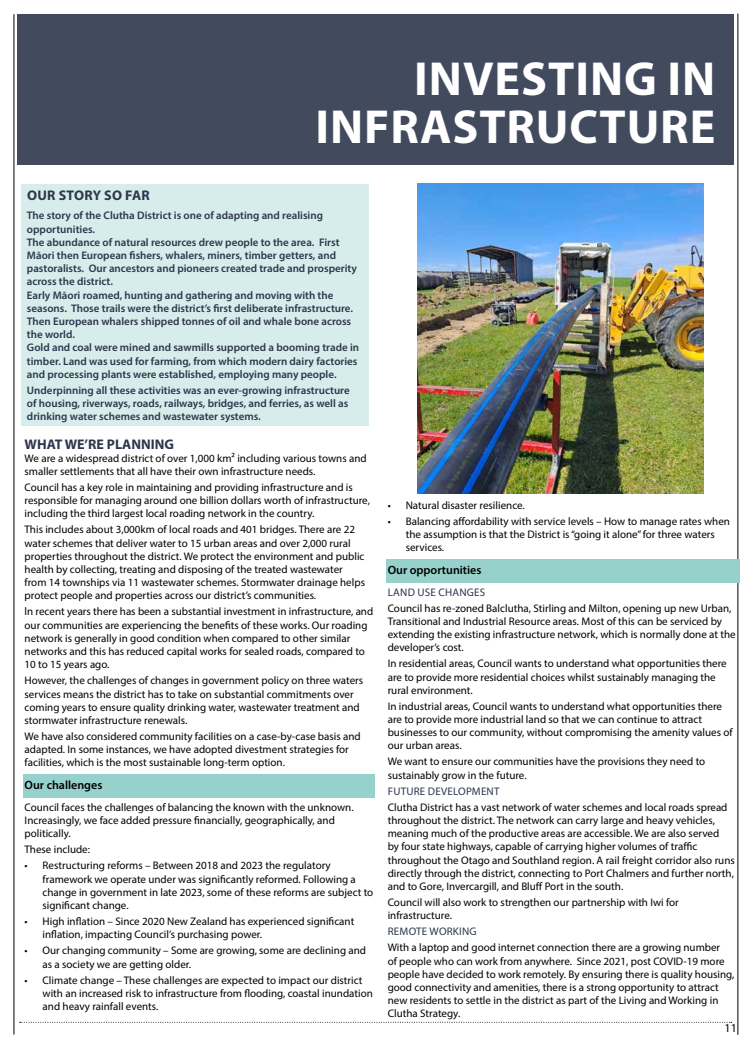
<style>
.page{position:relative;width:752px;height:1049px;background:#fff}
.page>*{position:absolute;margin:0;border:0;box-sizing:border-box;transform-origin:0 0}
.t1{font:700 48px/48px "Myriad Pro";letter-spacing:.02em;color:#fff;text-align:right}
.t2{font:700 14px "Myriad Pro";color:#2d364c}
.t3{font:700 14px "Myriad Pro";letter-spacing:.02em;color:#2d364c}
.t4{font:600 12px "Myriad Pro";color:#000}
.t5{font:12px "Myriad Pro";color:#000}
.t6{font:11px/13.2px "Myriad Pro";color:#000}
.t7{font:600 11px/13.2px "Myriad Pro";color:#2d364c}
.t8{font:11px "Myriad Pro";letter-spacing:.02em;color:#2d364c}
</style>
<div class="page">
<svg style="left:20px;top:1022px;width:711px;height:1px"></svg>
<hr style="left:14px;top:14px;width:1px;height:1020px;background:#000">
<hr style="left:737px;top:14px;width:1px;height:1021px;background:#000">
<div style="left:17px;top:14px;width:716px;height:150px;background:#424a5e"></div>
<div style="left:21px;top:184px;width:348px;height:242px;background:#d6edeb"></div>
<div style="left:23px;top:774px;width:352px;height:24px;background:#97d1cb"></div>
<div style="left:386px;top:559px;width:353px;height:24px;background:#97d1cb"></div>
<img style="left:417px;top:184px;width:285px;height:310px">
<h1 class="t1" style="left:315px;top:53px;width:401px">INVESTING IN<br>INFRASTRUCTURE</h1>
<p class="t3" style="left:27px;top:187px;width:124px">OUR STORY SO FAR</p>
<p class="t7" style="left:27px;top:209px;width:333px">The story of the Clutha District is one of adapting and realising opportunities.<br>The abundance of natural resources drew people to the area. First Māori then European fishers, whalers, miners, timber getters, and pastoralists. Our ancestors and pioneers created trade and prosperity across the district.<br>Early Māori roamed, hunting and gathering and moving with the seasons. Those trails were the district’s first deliberate infrastructure.<br>Then European whalers shipped tonnes of oil and whale bone across the world.<br>Gold and coal were mined and sawmills supported a booming trade in timber. Land was used for farming, from which modern dairy factories and processing plants were established, employing many people.</p>
<p class="t7" style="left:27px;top:383px;width:324px">Underpinning all these activities was an ever-growing infrastructure of housing, riverways, roads, railways, bridges, and ferries, as well as drinking water schemes and wastewater systems.</p>
<p class="t2" style="left:25px;top:435px;width:151px">WHAT WE’RE PLANNING</p>
<p class="t6" style="left:25px;top:451px;width:343px">We are a widespread district of over 1,000 km² including various towns and smaller settlements that all have their own infrastructure needs.</p>
<p class="t6" style="left:25px;top:480px;width:347px">Council has a key role in maintaining and providing infrastructure and is responsible for managing around one billion dollars worth of infrastructure, including the third largest local roading network in the country.</p>
<p class="t6" style="left:25px;top:523px;width:342px">This includes about 3,000km of local roads and 401 bridges. There are 22 water schemes that deliver water to 15 urban areas and over 2,000 rural properties throughout the district. We protect the environment and public health by collecting, treating and disposing of the treated wastewater from 14 townships via 11 wastewater schemes. Stormwater drainage helps protect people and properties across our district’s communities.</p>
<p class="t6" style="left:25px;top:605px;width:350px">ln recent years there has been a substantial investment in infrastructure, and our communities are experiencing the benefits of these works. Our roading network is generally in good condition when compared to other similar networks and this has reduced capital works for sealed roads, compared to 10 to 15 years ago.</p>
<p class="t6" style="left:25px;top:674px;width:340px">However, the challenges of changes in government policy on three waters services means the district has to take on substantial commitments over coming years to ensure quality drinking water, wastewater treatment and stormwater infrastructure renewals.</p>
<p class="t6" style="left:25px;top:729px;width:337px">We have also considered community facilities on a case-by-case basis and adapted. In some instances, we have adopted divestment strategies for facilities, which is the most sustainable long-term option.</p>
<p class="t4" style="left:25px;top:777px;width:79px">Our challenges</p>
<p class="t6" style="left:25px;top:800px;width:330px">Council faces the challenges of balancing the known with the unknown.<br>Increasingly, we face added pressure financially, geographically, and politically.</p>
<p class="t6" style="left:25px;top:843px;width:67px">These include:</p>
<p class="t6" style="left:43px;top:859px;width:332px;text-indent:-18px">• Restructuring reforms – Between 2018 and 2023 the regulatory framework we operate under was significantly reformed. Following a change in government in late 2023, some of these reforms are subject to significant change.</p>
<p class="t6" style="left:43px;top:914px;width:313px;text-indent:-18px">• High inflation – Since 2020 New Zealand has experienced significant inflation, impacting Council’s purchasing power.</p>
<p class="t6" style="left:43px;top:944px;width:325px;text-indent:-18px">• Our changing community – Some are growing, some are declining and as a society we are getting older.</p>
<p class="t6" style="left:43px;top:973px;width:331px;text-indent:-18px">• Climate change – These challenges are expected to impact our district with an increased risk to infrastructure from flooding, coastal inundation and heavy rainfall events.</p>
<p class="t6" style="left:387px;top:498px;width:139px">• Natural disaster resilience.</p>
<p class="t6" style="left:405px;top:514px;width:325px;text-indent:-18px">• Balancing affordability with service levels – How to manage rates when the assumption is that the District is “going it alone” for three waters services.</p>
<p class="t4" style="left:387px;top:562px;width:95px">Our opportunities</p>
<p class="t8" style="left:387px;top:585px;width:99px">LAND USE CHANGES</p>
<p class="t6" style="left:387px;top:601px;width:349px">Council has re-zoned Balclutha, Stirling and Milton, opening up new Urban, Transitional and Industrial Resource areas. Most of this can be serviced by extending the existing infrastructure network, which is normally done at the developer’s cost.</p>
<p class="t6" style="left:387px;top:657px;width:340px">In residential areas, Council wants to understand what opportunities there are to provide more residential choices whilst sustainably managing the rural environment.</p>
<p class="t6" style="left:387px;top:699px;width:346px">In industrial areas, Council wants to understand what opportunities there are to provide more industrial land so that we can continue to attract businesses to our community, without compromising the amenity values of our urban areas.</p>
<p class="t6" style="left:387px;top:755px;width:319px">We want to ensure our communities have the provisions they need to sustainably grow in the future.</p>
<p class="t8" style="left:387px;top:784px;width:113px">FUTURE DEVELOPMENT</p>
<p class="t6" style="left:387px;top:800px;width:348px">Clutha District has a vast network of water schemes and local roads spread throughout the district. The network can carry large and heavy vehicles, meaning much of the productive areas are accessible. We are also served<br>by four state highways, capable of carrying higher volumes of traffic throughout the Otago and Southland region. A rail freight corridor also runs directly through the district, connecting to Port Chalmers and further north, and to Gore, Invercargill, and Bluff Port in the south.</p>
<p class="t6" style="left:387px;top:895px;width:292px">Council will also work to strengthen our partnership with Iwi for infrastructure.</p>
<p class="t8" style="left:387px;top:925px;width:90px">REMOTE WORKING</p>
<p class="t6" style="left:387px;top:941px;width:348px">With a laptop and good internet connection there are a growing number<br>of people who can work from anywhere. Since 2021, post COVID-19 more people have decided to work remotely. By ensuring there is quality housing, good connectivity and amenities, there is a strong opportunity to attract new residents to settle in the district as part of the Living and Working in Clutha Strategy.</p>
<p class="t5" style="left:724px;top:1021px;width:14px">11</p>
</div>
